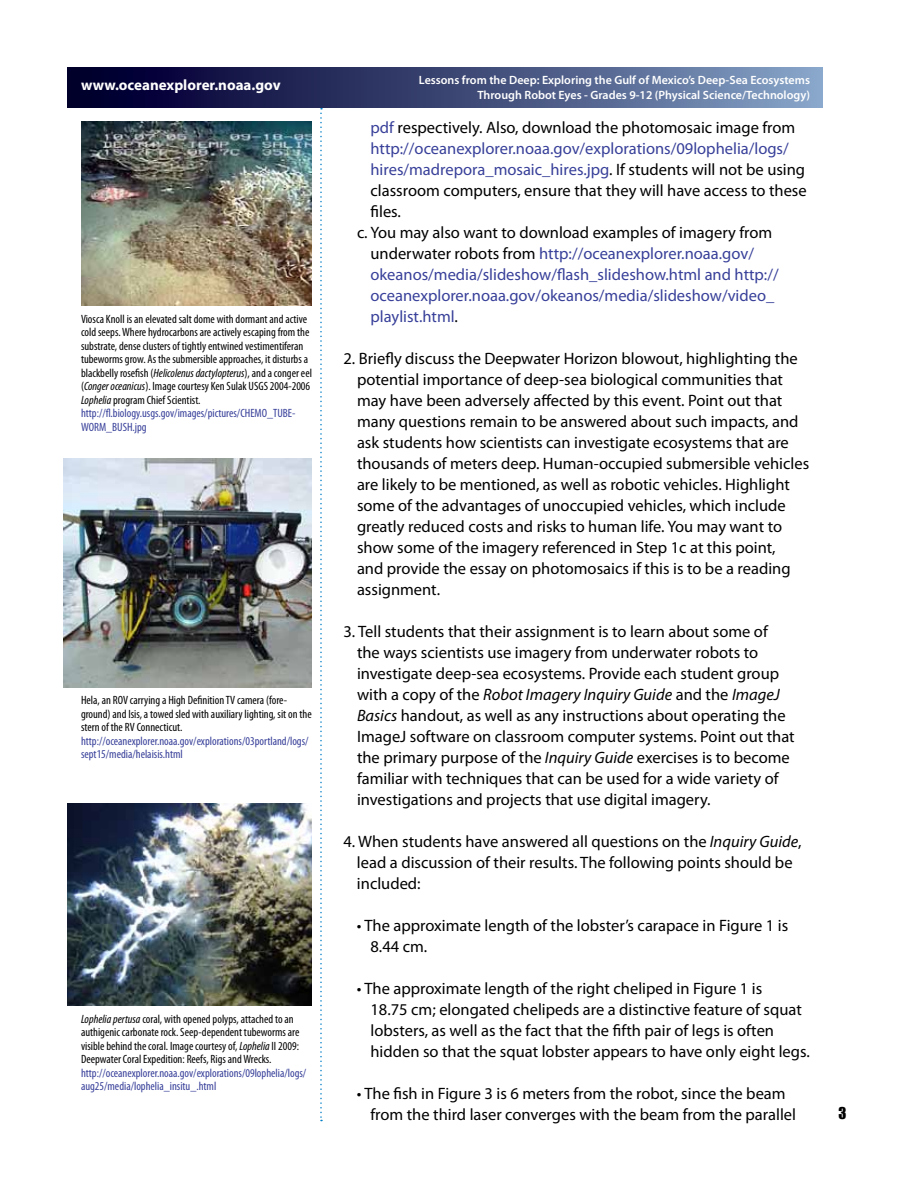
<style>
.page{position:relative;width:918px;height:1188px;background:#fff}
.page>*{position:absolute;margin:0;border:0;box-sizing:border-box;transform-origin:0 0}
.learning_procedure{font:16.5px/21px "Myriad Pro";color:#000}
.indent_level_1{font:16.5px/21px "Myriad Pro";color:#000}
.indent_level_1-2{font:16.5px/21px "Myriad Pro";color:#384099}
.t1{font:700 15px "Myriad Pro";color:#fff}
.t2{font:15px "Impact";color:#000}
.Image_caption_credit{font:condensed 12px/13.5px "Myriad Pro";color:#000}
.image_link_-_caption{font:condensed 12px/13.5px "Myriad Pro";color:#384099}
.t3{font:600 12px/14.4px "Myriad Pro";color:#fff;text-align:right}
.Image_caption_credit-2{font:condensed 12px/13.5px "Myriad Pro";color:#384099}
.s1{color:#384099}
.s2{color:#000}
.s3{font-style:italic}
</style>
<div class="page">
<div style="left:68px;top:68px;width:754px;height:40px;background:linear-gradient(to right,#000025,#839fc4)"></div>
<svg style="left:320px;top:108px;width:2px;height:1013px"></svg>
<img style="left:81px;top:122px;width:231px;height:184px">
<img style="left:68px;top:803px;width:244px;height:203px">
<img style="left:64px;top:458px;width:248px;height:230px">
<p class="t1" style="left:81px;top:75px;width:201px">www.oceanexplorer.noaa.gov</p>
<p class="t3" style="left:419px;top:73px;width:393px">Lessons from the Deep: Exploring the Gulf of Mexico’s Deep-Sea Ecosystems<br>Through Robot Eyes - Grades 9-12 (Physical Science/Technology)</p>
<p class="indent_level_1" style="left:370px;top:116px;width:438px"><span class="s1">pdf</span> respectively. Also, download the photomosaic image from <span class="s1">http://oceanexplorer.noaa.gov/explorations/09lophelia/logs/ hires/madrepora_mosaic_hires.jpg</span>. If students will not be using classroom computers, ensure that they will have access to these files.</p>
<p class="indent_level_1-2" style="left:370px;top:221px;width:410px;text-indent:-14px"><span class="s2">c. You may also want to download examples of imagery from underwater robots from</span> http://oceanexplorer.noaa.gov/ okeanos/media/slideshow/flash_slideshow.html and http:// oceanexplorer.noaa.gov/okeanos/media/slideshow/video_ playlist.html<span class="s2">.</span></p>
<p class="learning_procedure" style="left:357px;top:347px;width:454px;text-indent:-14px">2. Briefly discuss the Deepwater Horizon blowout, highlighting the potential importance of deep-sea biological communities that may have been adversely affected by this event. Point out that many questions remain to be answered about such impacts, and ask students how scientists can investigate ecosystems that are thousands of meters deep. Human-occupied submersible vehicles are likely to be mentioned, as well as robotic vehicles. Highlight some of the advantages of unoccupied vehicles, which include greatly reduced costs and risks to human life. You may want to show some of the imagery referenced in Step 1c at this point,<br>and provide the essay on photomosaics if this is to be a reading assignment.</p>
<p class="learning_procedure" style="left:357px;top:620px;width:439px;text-indent:-14px">3. Tell students that their assignment is to learn about some of the ways scientists use imagery from underwater robots to investigate deep-sea ecosystems. Provide each student group with a copy of the <span class="s3">Robot Imagery Inquiry Guide</span> and the <span class="s3">ImageJ Basics</span> handout, as well as any instructions about operating the ImageJ software on classroom computer systems. Point out that the primary purpose of the <span class="s3">Inquiry Guide</span> exercises is to become familiar with techniques that can be used for a wide variety of investigations and projects that use digital imagery.</p>
<p class="learning_procedure" style="left:357px;top:830px;width:446px;text-indent:-13px">4. When students have answered all questions on the <span class="s3">Inquiry Guide</span>, lead a discussion of their results. The following points should be included:</p>
<p class="indent_level_1" style="left:370px;top:914px;width:419px;text-indent:-14px">• The approximate length of the lobster’s carapace in Figure 1 is<br>8.44 cm.</p>
<p class="indent_level_1" style="left:370px;top:977px;width:441px;text-indent:-14px">• The approximate length of the right cheliped in Figure 1 is<br>18.75 cm; elongated chelipeds are a distinctive feature of squat lobsters, as well as the fact that the fifth pair of legs is often hidden so that the squat lobster appears to have only eight legs.</p>
<p class="indent_level_1" style="left:370px;top:1082px;width:427px;text-indent:-14px">• The fish in Figure 3 is 6 meters from the robot, since the beam from the third laser converges with the beam from the parallel</p>
<p class="Image_caption_credit" style="left:81px;top:312px;width:232px">Viosca Knoll is an elevated salt dome with dormant and active cold seeps. Where hydrocarbons are actively escaping from the substrate, dense clusters of tightly entwined vestimentiferan tubeworms grow. As the submersible approaches, it disturbs a blackbelly rosefish (<span class="s3">Helicolenus dactylopterus</span>), and a conger eel (<span class="s3">Conger oceanicus</span>). Image courtesy Ken Sulak USGS 2004-2006<br><span class="s3">Lophelia</span> program Chief Scientist.</p>
<p class="Image_caption_credit-2" style="left:81px;top:406px;width:216px">http://fl.biology.usgs.gov/images/pictures/CHEMO_TUBE-<br>WORM_BUSH.jpg</p>
<p class="Image_caption_credit" style="left:81px;top:694px;width:232px">Hela, an ROV carrying a High Definition TV camera (fore&shy;ground) and Isis, a towed sled with auxiliary lighting, sit on the stern of the RV Connecticut.</p>
<p class="image_link_-_caption" style="left:81px;top:734px;width:229px">http://oceanexplorer.noaa.gov/explorations/03portland/logs/ sept15/media/helaisis.html</p>
<p class="Image_caption_credit" style="left:81px;top:1012px;width:220px"><span class="s3">Lophelia pertusa</span> coral, with opened polyps, attached to an authigenic carbonate rock. Seep-dependent tubeworms are visible behind the coral. Image courtesy of, <span class="s3">Lophelia</span> II 2009:<br>Deepwater Coral Expedition: Reefs, Rigs and Wrecks.</p>
<p class="image_link_-_caption" style="left:81px;top:1066px;width:227px">http://oceanexplorer.noaa.gov/explorations/09lophelia/logs/ aug25/media/lophelia_insitu_.html</p>
<p class="t2" style="left:838px;top:1101px;width:9px">3</p>
</div>
